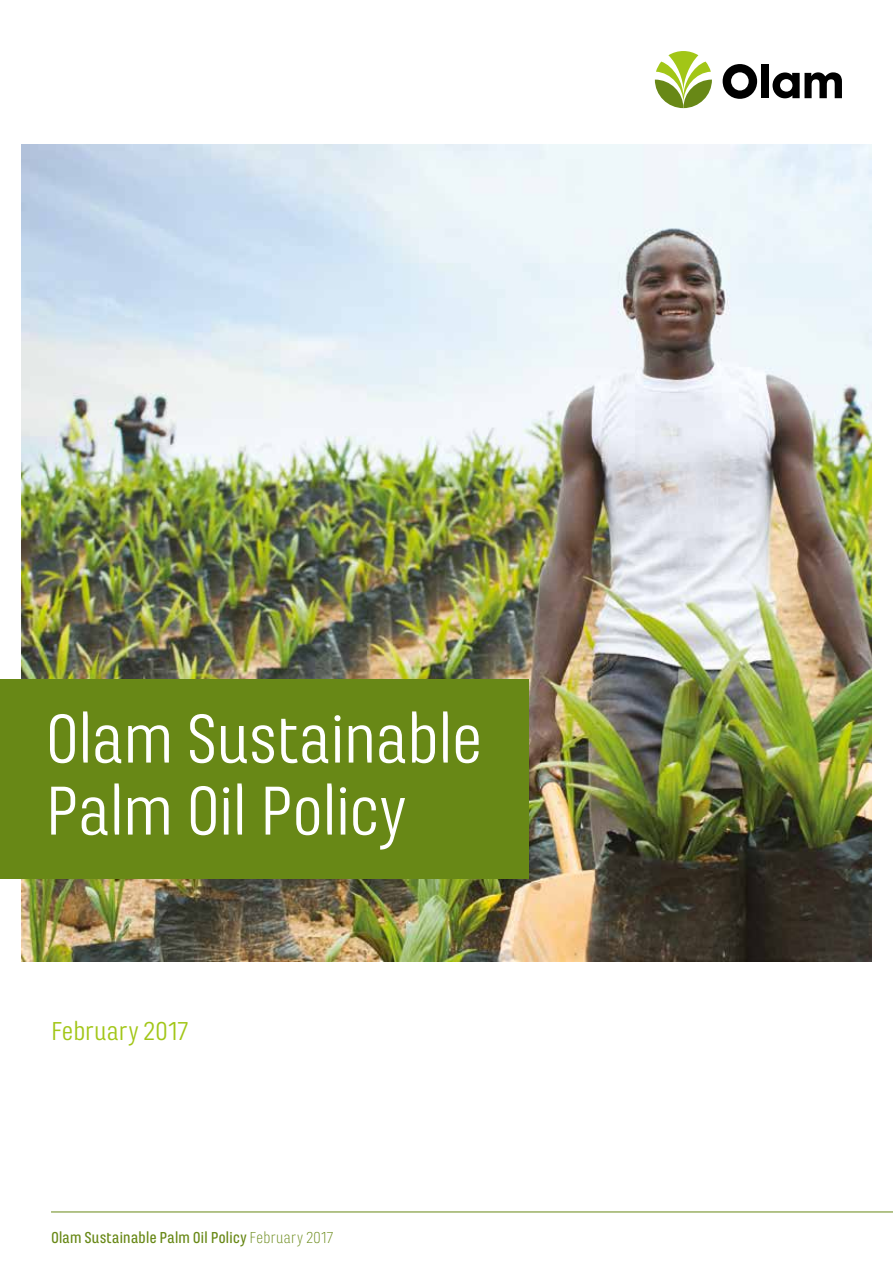
<style>
.page{position:relative;width:893px;height:1263px;background:#fff}
.page>*{position:absolute;margin:0;border:0;box-sizing:border-box;transform-origin:0 0}
.t1{font:72px/72px "Marianina Wd FY";letter-spacing:-.04em;color:#fff}
.t2{font:27px "Marianina Wd FY";letter-spacing:-.01em;color:#a2c617}
.t3{font:500 16.5px "Marianina Wd FY";letter-spacing:-.02em;color:#688816}
.s1{font-weight:300}
</style>
<div class="page">
<hr style="left:51px;top:1211px;width:842px;height:1px;background:#688816">
<svg style="left:723px;top:64px;width:34px;height:35px"></svg>
<div style="left:761px;top:65px;width:8px;height:33px;background:#000"></div>
<svg style="left:772px;top:72px;width:70px;height:26px"></svg>
<svg style="left:655px;top:51px;width:57px;height:57px"></svg>
<img style="left:21px;top:145px;width:851px;height:816px">
<div style="left:0;top:679px;width:529px;height:200px;background:#688816"></div>
<h1 class="t1" style="left:45px;top:703px;width:440px">Olam Sustainable<br>Palm Oil Policy</h1>
<h2 class="t2" style="left:51px;top:1016px;width:139px">February 2017</h2>
<p class="t3" style="left:51px;top:1228px;width:284px">Olam Sustainable Palm Oil Policy <span class="s1">February 2017</span></p>
</div>
